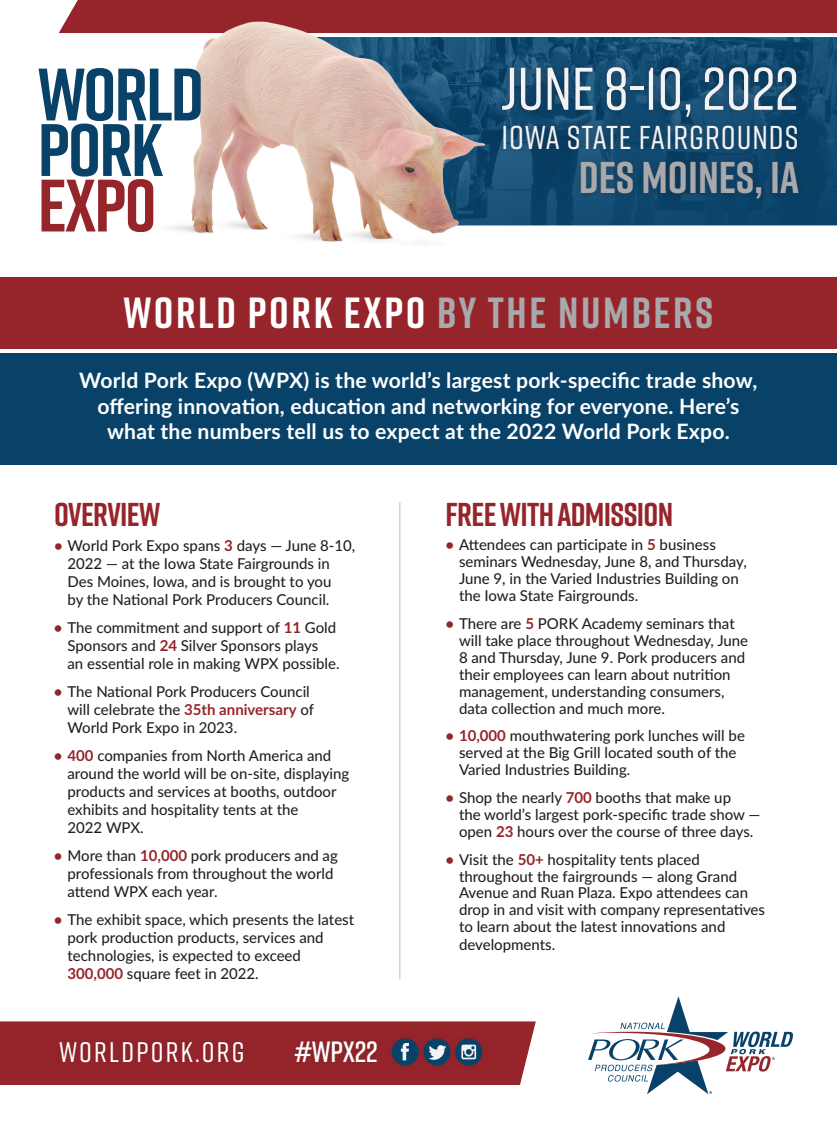
<style>
.page{position:relative;width:837px;height:1121px;background:#fff}
.page>*{position:absolute;margin:0;border:0;box-sizing:border-box;transform-origin:0 0}
.t1{font:700 73.95px/55.5px "Rift";letter-spacing:-.025em;color:#094269}
.t2{font:700 73.95px "Rift";color:#96252b}
.t3{font:500 60px "Rift";letter-spacing:-.005em;color:#f3f3f5}
.t4{font:700 44.4px "Rift";color:#a8a9ad}
.t5{font:700 43.5px "Rift";letter-spacing:.06em;color:#fff}
.t6{font:700 33px "Rift";letter-spacing:-.02em;color:#96252b}
.t7{font:500 33px "Rift";letter-spacing:.03em;color:#f3f3f5}
.t8{font:600 29.25px "Rift";letter-spacing:-.005em;color:#fff}
.t9{font:500 28.35px "Rift";letter-spacing:.08em;color:#fff}
.t10{font:700 21.15px/25.3px "Lato";letter-spacing:.01em;color:#fff;text-align:center}
.t11{font:500 15px/18px "Lato";color:#231f20}
.s1{color:#a8a9ad}
.s2{font-weight:700;color:#96252b}
</style>
<div class="page">
<div style="left:0;top:319px;width:837px;height:40px;background:linear-gradient(to right,#fff,#fff)"></div>
<div style="left:0;top:353px;width:837px;height:112px;background:#094269"></div>
<div style="left:0;top:277px;width:837px;height:71px;background:#96252b"></div>
<img style="left:499px;top:39px;width:338px;height:186px">
<div style="left:495px;top:60px;width:310px;height:145px;background:#231f20;opacity:.4"></div>
<svg style="left:58px;top:0;width:779px;height:39px"></svg>
<img style="left:135px;top:4px;width:364px;height:240px">
<svg style="left:0;top:1021px;width:536px;height:63px"></svg>
<div style="left:288px;top:1034px;width:96px;height:35px;background:#8e242a"></div>
<div style="left:53px;top:1034px;width:197px;height:35px;background:#91242a"></div>
<hr style="left:399px;top:502px;width:2px;height:477px;background:#d1d2d4">
<svg style="left:588px;top:996px;width:205px;height:98px"></svg>
<h1 class="t1" style="left:38px;top:65px;width:168px">WORLD<br>PORK</h1>
<h1 class="t2" style="left:38px;top:153px;width:120px">EXP0</h1>
<h2 class="t3" style="left:501px;top:46px;width:299px">JUNE 8-10, 2022</h2>
<h3 class="t7" style="left:502px;top:114px;width:299px">IOWA STATE FAIRGROUNDS</h3>
<h3 class="t4" style="left:579px;top:145px;width:222px">DES MOINES, IA</h3>
<h3 class="t5" style="left:124px;top:282px;width:591px">WORLD PORK EXPO <span class="s1">BY THE NUMBERS</span></h3>
<h3 class="t10" style="left:79px;top:367px;width:680px">World Pork Expo (WPX) is the world’s largest pork-specific trade show, offering innovation, education and networking for everyone. Here’s what the numbers tell us to expect at the 2022 World Pork Expo.</h3>
<h3 class="t6" style="left:54px;top:491px;width:108px">OVERVIEW</h3>
<p class="t11" style="left:67px;top:536px;width:289px;text-indent:-13px"><span class="s2">•</span> World Pork Expo spans <span class="s2">3</span> days — June 8-10, 2022 — at the Iowa State Fairgrounds in Des Moines, Iowa, and is brought to you<br>by the National Pork Producers Council.</p>
<p class="t11" style="left:67px;top:618px;width:274px;text-indent:-14px"><span class="s2">•</span> The commitment and support of <span class="s2">11</span> Gold<br>Sponsors and <span class="s2">24</span> Silver Sponsors plays<br>an essential role in making WPX possible.</p>
<p class="t11" style="left:67px;top:682px;width:248px;text-indent:-13px"><span class="s2">•</span> The National Pork Producers Council will celebrate the <span class="s2">35th anniversary</span> of<br>World Pork Expo in 2023.</p>
<p class="t11" style="left:67px;top:746px;width:283px;text-indent:-14px"><span class="s2">• 400</span> companies from North America and around the world will be on-site, displaying products and services at booths, outdoor exhibits and hospitality tents at the<br>2022 WPX.</p>
<p class="t11" style="left:67px;top:846px;width:272px;text-indent:-14px"><span class="s2">•</span> More than <span class="s2">10,000</span> pork producers and ag professionals from throughout the world attend WPX each year.</p>
<p class="t11" style="left:67px;top:910px;width:288px;text-indent:-13px"><span class="s2">•</span> The exhibit space, which presents the latest pork production products, services and technologies, is expected to exceed <span class="s2">300,000</span> square feet in 2022.</p>
<h3 class="t9" style="left:59px;top:1031px;width:187px">WORLDPORK.ORG</h3>
<h3 class="t8" style="left:294px;top:1031px;width:85px">#WPX22</h3>
<h3 class="t6" style="left:446px;top:491px;width:229px">FREE WITH ADMISSION</h3>
<p class="t11" style="left:459px;top:535px;width:289px;line-height:17px;text-indent:-14px"><span class="s2">•</span> Attendees can participate in <span class="s2">5</span> business seminars Wednesday, June 8, and Thursday, June 9, in the Varied Industries Building on the Iowa State Fairgrounds.</p>
<p class="t11" style="left:459px;top:614px;width:291px;line-height:17px;text-indent:-14px"><span class="s2">•</span> There are <span class="s2">5</span> PORK Academy seminars that will take place throughout Wednesday, June 8 and Thursday, June 9. Pork producers and their employees can learn about nutrition management, understanding consumers, data collection and much more.</p>
<p class="t11" style="left:459px;top:726px;width:287px;line-height:17px;text-indent:-14px"><span class="s2">• 10,000</span> mouthwatering pork lunches will be served at the Big Grill located south of the<br>Varied Industries Building.</p>
<p class="t11" style="left:459px;top:788px;width:303px;line-height:17px;text-indent:-14px"><span class="s2">•</span> Shop the nearly <span class="s2">700</span> booths that make up<br>the world’s largest pork-specific trade show — open <span class="s2">23</span> hours over the course of three days.</p>
<p class="t11" style="left:459px;top:850px;width:308px;line-height:17.1px;text-indent:-14px"><span class="s2">•</span> Visit the <span class="s2">50+</span> hospitality tents placed throughout the fairgrounds — along Grand Avenue and Ruan Plaza. Expo attendees can drop in and visit with company representatives to learn about the latest innovations and developments.</p>
</div>
